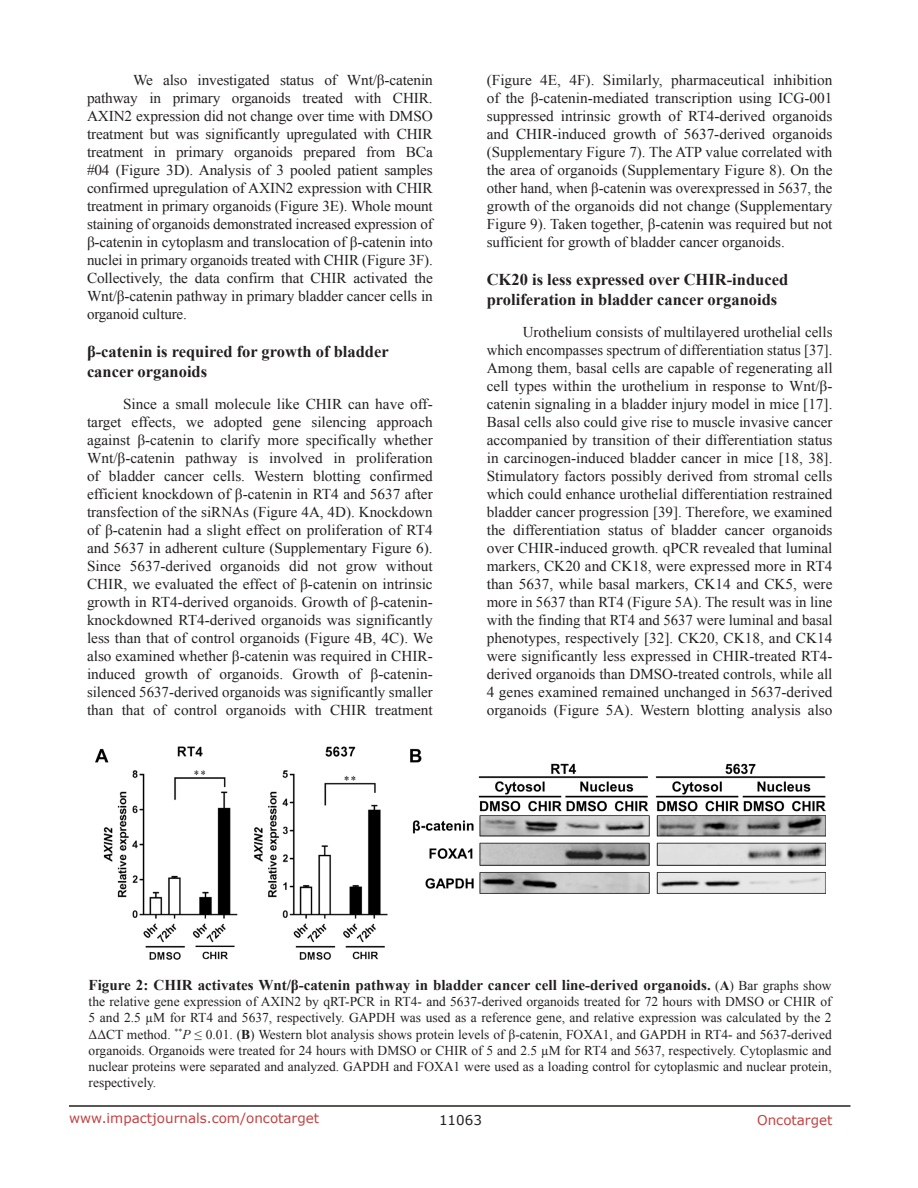
<style>
.page{position:relative;width:918px;height:1188px;background:#fff}
.page>*{position:absolute;margin:0;border:0;box-sizing:border-box;transform-origin:0 0}
.sub_heading_1{font:700 16.5px/19.8px "Times New Roman";color:#231f20}
.BodyText{font:15px/18px "Times New Roman";color:#231f20;text-align:justify}
.Figuretrx{font:700 15px "Times New Roman";color:#231f20}
.Figuretrx-2{font:13.5px/16.2px "Times New Roman";color:#231f20;text-align:justify}
.t1{font:13.5px "Verdana";color:#c24141}
.t2{font:13.5px "Verdana";color:#231f20}
.s1{font-weight:400;font-size:13.5px}
.s2{font-size:13.5px}
.s3{font-style:italic}
.s4{font-weight:700}
</style>
<div class="page">
<hr style="left:69px;top:1105px;width:781px;height:2px;background:#231f20">
<img style="left:95px;top:747px;width:730px;height:213px">
<p class="BodyText" style="left:87px;top:71px;width:347px;text-indent:46px">We also investigated status of Wnt/β-catenin pathway in primary organoids treated with CHIR.<br>AXIN2 expression did not change over time with DMSO treatment but was significantly upregulated with CHIR treatment in primary organoids prepared from BCa #04 (Figure 3D). Analysis of 3 pooled patient samples confirmed upregulation of AXIN2 expression with CHIR treatment in primary organoids (Figure 3E). Whole mount staining of organoids demonstrated increased expression of β-catenin in cytoplasm and translocation of β-catenin into nuclei in primary organoids treated with CHIR (Figure 3F).<br>Collectively, the data confirm that CHIR activated the Wnt/β-catenin pathway in primary bladder cancer cells in organoid culture.</p>
<p class="sub_heading_1" style="left:87px;top:341px;width:303px">β-catenin is required for growth of bladder cancer organoids</p>
<p class="BodyText" style="left:87px;top:394px;width:347px;text-indent:36px">Since a small molecule like CHIR can have off&shy;target effects, we adopted gene silencing approach against β-catenin to clarify more specifically whether Wnt/β-catenin pathway is involved in proliferation of bladder cancer cells. Western blotting confirmed efficient knockdown of β-catenin in RT4 and 5637 after transfection of the siRNAs (Figure 4A, 4D). Knockdown of β-catenin had a slight effect on proliferation of RT4 and 5637 in adherent culture (Supplementary Figure 6).<br>Since 5637-derived organoids did not grow without CHIR, we evaluated the effect of β-catenin on intrinsic growth in RT4-derived organoids. Growth of β-catenin&shy;knockdowned RT4-derived organoids was significantly less than that of control organoids (Figure 4B, 4C). We also examined whether β-catenin was required in CHIR&shy;induced growth of organoids. Growth of β-catenin&shy;silenced 5637-derived organoids was significantly smaller than that of control organoids with CHIR treatment</p>
<p class="BodyText" style="left:487px;top:71px;width:347px">(Figure 4E, 4F). Similarly, pharmaceutical inhibition of the β-catenin-mediated transcription using ICG-001 suppressed intrinsic growth of RT4-derived organoids and CHIR-induced growth of 5637-derived organoids (Supplementary Figure 7). The ATP value correlated with the area of organoids (Supplementary Figure 8). On the other hand, when β-catenin was overexpressed in 5637, the growth of the organoids did not change (Supplementary Figure 9). Taken together, β-catenin was required but not sufficient for growth of bladder cancer organoids.</p>
<p class="sub_heading_1" style="left:487px;top:269px;width:303px">CK20 is less expressed over CHIR-induced proliferation in bladder cancer organoids</p>
<p class="BodyText" style="left:487px;top:322px;width:347px;text-indent:36px">Urothelium consists of multilayered urothelial cells which encompasses spectrum of differentiation status [37].<br>Among them, basal cells are capable of regenerating all cell types within the urothelium in response to Wnt/β&shy;catenin signaling in a bladder injury model in mice [17].<br>Basal cells also could give rise to muscle invasive cancer accompanied by transition of their differentiation status in carcinogen-induced bladder cancer in mice [18, 38].<br>Stimulatory factors possibly derived from stromal cells which could enhance urothelial differentiation restrained bladder cancer progression [39]. Therefore, we examined the differentiation status of bladder cancer organoids over CHIR-induced growth. qPCR revealed that luminal markers, CK20 and CK18, were expressed more in RT4 than 5637, while basal markers, CK14 and CK5, were more in 5637 than RT4 (Figure 5A). The result was in line with the finding that RT4 and 5637 were luminal and basal phenotypes, respectively [32]. CK20, CK18, and CK14 were significantly less expressed in CHIR-treated RT4- derived organoids than DMSO-treated controls, while all 4 genes examined remained unchanged in 5637-derived organoids (Figure 5A). Western blotting analysis also</p>
<p class="Figuretrx" style="left:89px;top:975px;width:745px">Figure 2: CHIR activates Wnt/β-catenin pathway in bladder cancer cell line-derived organoids. <span class="s1">(</span><span class="s2">A</span><span class="s1">) Bar graphs show</span></p>
<p class="Figuretrx-2" style="left:89px;top:993px;width:745px">the relative gene expression of AXIN2 by qRT-PCR in RT4- and 5637-derived organoids treated for 72 hours with DMSO or CHIR of 5 and 2.5 µM for RT4 and 5637, respectively. GAPDH was used as a reference gene, and relative expression was calculated by the 2<br>ΔΔCT method. <sup>**</sup><span class="s3">P</span> ≤ 0.01. (<span class="s4">B</span>) Western blot analysis shows protein levels of β-catenin, FOXA1, and GAPDH in RT4- and 5637-derived organoids. Organoids were treated for 24 hours with DMSO or CHIR of 5 and 2.5 µM for RT4 and 5637, respectively. Cytoplasmic and nuclear proteins were separated and analyzed. GAPDH and FOXA1 were used as a loading control for cytoplasmic and nuclear protein, respectively.</p>
<p class="t1" style="left:69px;top:1109px;width:252px">www.impactjournals.com/oncotarget</p>
<p class="t2" style="left:439px;top:1111px;width:44px">11063</p>
<p class="t1" style="left:757px;top:1111px;width:77px">Oncotarget</p>
</div>
